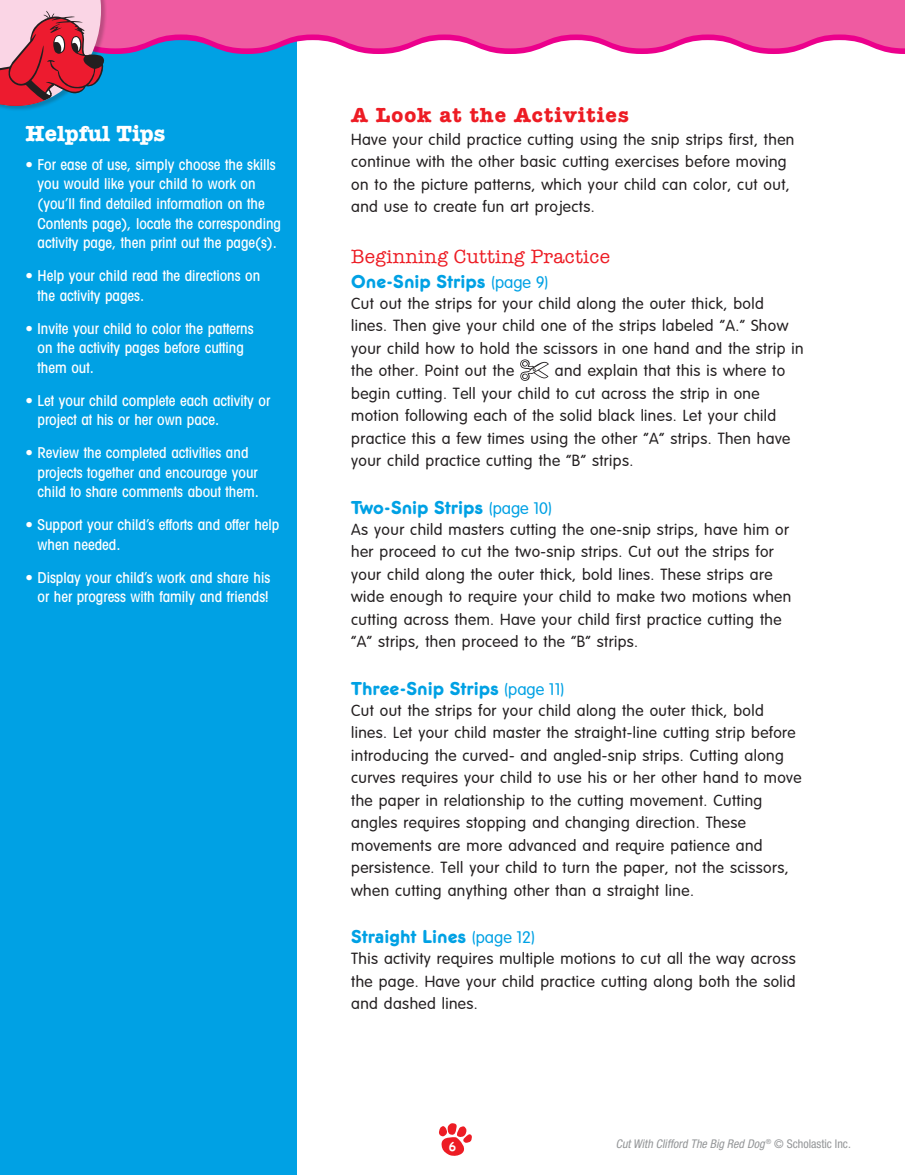
<style>
.page{position:relative;width:905px;height:1175px;background:#fff}
.page>*{position:absolute;margin:0;border:0;box-sizing:border-box;transform-origin:0 0}
.t1{font:700 22.5px "American Typewriter";color:#fff}
.t2{font:700 21px "American Typewriter";letter-spacing:.05em;color:#ed1c24}
.t3{font:19.5px "Frankfurter Medium Plain";color:#00a1e4}
.t4{font:19.5px "American Typewriter";letter-spacing:.015em;color:#ed1c24}
.t5{font:300 15.75px/22.5px "Schvag Mod";letter-spacing:.025em;color:#231f20}
.t6{font:500 condensed 15px/19.5px "Avant Garde";color:#fff}
.t7{font:italic condensed 12px "Helvetica Neue";color:#949698}
.t8{font:700 12px "Comic Sans MS";color:#fff}
.s1{font-family:"VAG Rounded";font-weight:300;font-size:16.5px}
.s2{font-style:inherit}
.s3{font-style:normal}
</style>
<div class="page">
<svg style="left:439px;top:1123px;width:33px;height:33px"></svg>
<div style="left:0;top:0;width:296px;height:1174px;background:#00a1e4"></div>
<svg style="left:107px;top:48px;width:797px;height:6px"></svg>
<svg style="left:107px;top:0;width:797px;height:48px;background:#ec5ca4"></svg>
<div style="left:0;top:0;width:107px;height:112px;background:#231f20;opacity:.25"></div>
<svg style="left:0;top:0;width:105px;height:106px;background:#c16b81"></svg>
<svg style="left:520px;top:359px;width:29px;height:22px"></svg>
<h1 class="t1" style="left:26px;top:114px;width:141px">Helpful Tips</h1>
<p class="t6" style="left:38px;top:155px;width:245px;text-indent:-12px">• For ease of use, simply choose the skills you would like your child to work on (you’ll find detailed information on the Contents page), locate the corresponding activity page, then print out the page(s).</p>
<p class="t6" style="left:38px;top:266px;width:224px;text-indent:-12px">• Help your child read the directions on the activity pages.</p>
<p class="t6" style="left:38px;top:318px;width:217px;text-indent:-12px">• Invite your child to color the patterns on the activity pages before cutting them out.</p>
<p class="t6" style="left:38px;top:390px;width:234px;text-indent:-12px">• Let your child complete each activity or project at his or her own pace.</p>
<p class="t6" style="left:38px;top:443px;width:223px;text-indent:-12px">• Review the completed activities and projects together and encourage your child to share comments about them.</p>
<p class="t6" style="left:38px;top:515px;width:243px;text-indent:-12px">• Support your child’s efforts and offer help when needed.</p>
<p class="t6" style="left:26px;top:567px;width:246px;text-align:right">• Display your child’s work and share his or her progress with family and friends!</p>
<h2 class="t2" style="left:351px;top:97px;width:279px">A Look at the Activities</h2>
<p class="t5" style="left:351px;top:128px;width:444px">Have your child practice cutting using the snip strips first, then continue with the other basic cutting exercises before moving on to the picture patterns, which your child can color, cut out, and use to create fun art projects.</p>
<p class="t4" style="left:351px;top:241px;width:260px">Beginning Cutting Practice</p>
<p class="t3" style="left:351px;top:270px;width:199px">One-Snip Strips <span class="s1">(page 9)</span></p>
<p class="t5" style="left:351px;top:292px;width:454px">Cut out the strips for your child along the outer thick, bold lines. Then give your child one of the strips labeled “A.” Show your child how to hold the scissors in one hand and the strip in the other. Point out the</p>
<p class="t5" style="left:351px;top:359px;width:440px;text-indent:204px">and explain that this is where to begin cutting. Tell your child to cut across the strip in one motion following each of the solid black lines. Let your child practice this a few times using the other “A” strips. Then have your child practice cutting the “B” strips.</p>
<p class="t3" style="left:351px;top:495px;width:202px">Two-Snip Strips <span class="s1">(page 10)</span></p>
<p class="t5" style="left:351px;top:518px;width:441px">As your child masters cutting the one-snip strips, have him or her proceed to cut the two-snip strips. Cut out the strips for your child along the outer thick, bold lines. These strips are wide enough to require your child to make two motions when cutting across them. Have your child first practice cutting the “A” strips, then proceed to the “B” strips.</p>
<p class="t3" style="left:351px;top:676px;width:215px">Three-Snip Strips <span class="s1">(page 11)</span></p>
<p class="t5" style="left:351px;top:699px;width:452px">Cut out the strips for your child along the outer thick, bold lines. Let your child master the straight-line cutting strip before introducing the curved- and angled-snip strips. Cutting along curves requires your child to use his or her other hand to move the paper in relationship to the cutting movement. Cutting angles requires stopping and changing direction. These movements are more advanced and require patience and persistence. Tell your child to turn the paper, not the scissors, when cutting anything other than a straight line.</p>
<p class="t3" style="left:351px;top:925px;width:185px">Straight Lines <span class="s1">(page 12)</span></p>
<p class="t5" style="left:351px;top:947px;width:446px;text-align:justify">This activity requires multiple motions to cut all the way across the page. Have your child practice cutting along both the solid and dashed lines.</p>
<p class="t8" style="left:449px;top:1137px;width:9px">6</p>
<p class="t7" style="left:616px;top:1136px;width:236px">CutWith Clifford <span class="s2">The Big Red Dog</span> <sup>®</sup> <span class="s3">© Scholastic Inc.</span></p>
</div>
